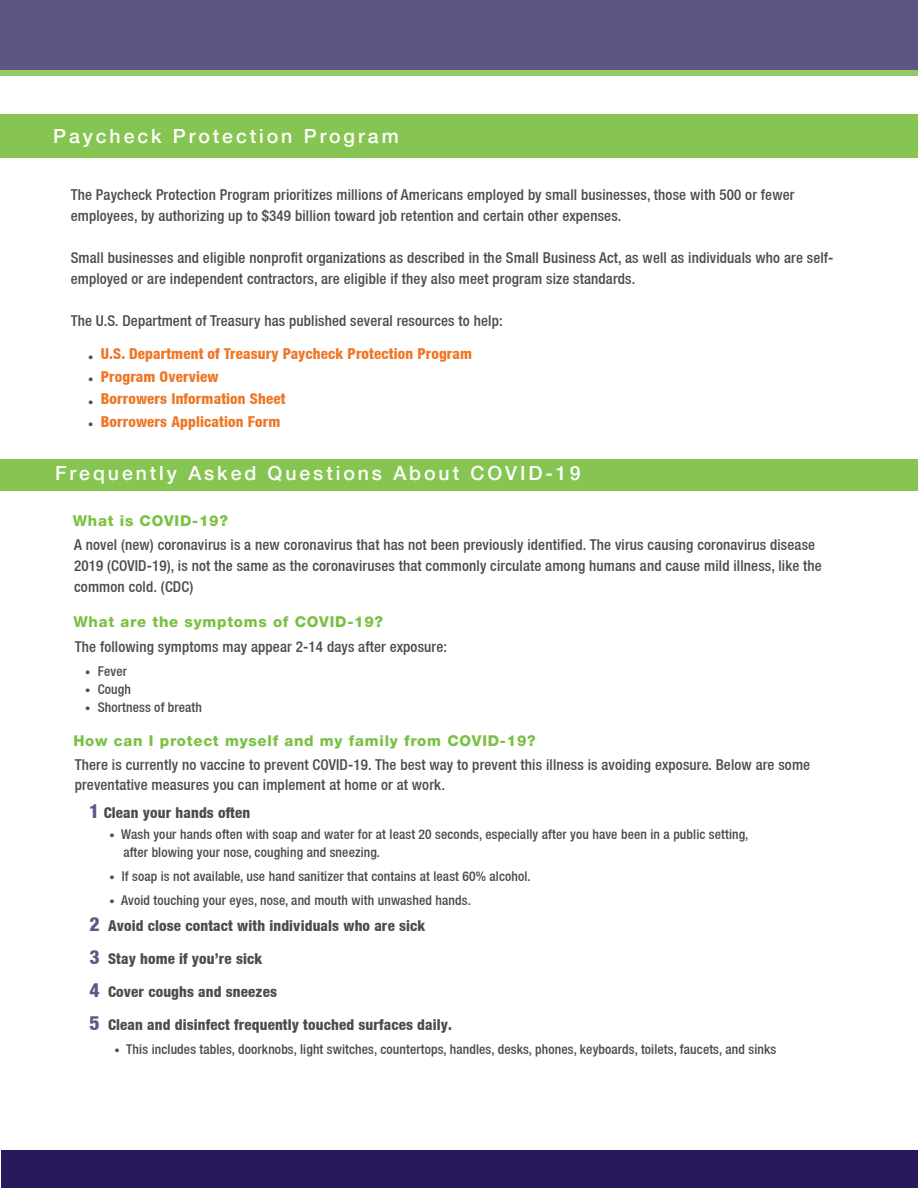
<style>
.page{position:relative;width:918px;height:1188px;background:#fff}
.page>*{position:absolute;margin:0;border:0;box-sizing:border-box;transform-origin:0 0}
.t1{font:500 19.5px "Helvetica Neue LT";letter-spacing:.15em;color:#fff}
.t2{font:500 condensed 15px/21px "Helvetica Neue LT";letter-spacing:.01em;color:#4b4c4d}
.t3{font:800 condensed 15px/33px "Helvetica Neue LT";letter-spacing:.01em;color:#4b4c4d}
.t4{font:800 condensed 15px "Helvetica Neue LT";letter-spacing:.01em;color:#ee7625}
.t5{font:800 15px "Helvetica Neue LT";letter-spacing:.05em;color:#79c142}
.t6{font:500 condensed 13.5px/18px "Helvetica Neue LT";letter-spacing:.01em;color:#4b4c4d}
.s1{font-size:10.5px;color:#4e4f50}
.s2{font-size:19.5px;color:#5f5585}
</style>
<div class="page">
<div style="left:0;top:114px;width:918px;height:44px;background:#86c551"></div>
<div style="left:1px;top:1151px;width:917px;height:37px;background:#2a185c"></div>
<div style="left:0;top:2px;width:918px;height:74px;background:linear-gradient(to right,#94cb64,#94cb64)"></div>
<div style="left:0;top:0;width:918px;height:69px;background:#5f5585"></div>
<div style="left:0;top:459px;width:918px;height:32px;background:#86c551"></div>
<h1 class="t1" style="left:53px;top:125px;width:347px">Paycheck Protection Program</h1>
<p class="t2" style="left:71px;top:184px;width:725px">The Paycheck Protection Program prioritizes millions of Americans employed by small businesses, those with 500 or fewer employees, by authorizing up to $349 billion toward job retention and certain other expenses.</p>
<p class="t2" style="left:71px;top:247px;width:764px">Small businesses and eligible nonprofit organizations as described in the Small Business Act, as well as individuals who are self&shy;employed or are independent contractors, are eligible if they also meet program size standards.</p>
<p class="t2" style="left:71px;top:310px;width:433px">The U.S. Department of Treasury has published several resources to help:</p>
<p class="t4" style="left:88px;top:344px;width:385px"><sub>•</sub> U.S. Department of Treasury Paycheck Protection Program</p>
<p class="t4" style="left:88px;top:367px;width:132px"><sub>•</sub> Program Overview</p>
<p class="t4" style="left:88px;top:389px;width:199px"><sub>•</sub> Borrowers Information Sheet</p>
<p class="t4" style="left:88px;top:412px;width:194px"><sub>•</sub> Borrowers Application Form</p>
<h1 class="t1" style="left:55px;top:462px;width:527px">Frequently Asked Questions About COVID-19</h1>
<p class="t5" style="left:73px;top:512px;width:157px">What is COVID-19?</p>
<p class="t2" style="left:74px;top:534px;width:749px">A novel (new) coronavirus is a new coronavirus that has not been previously identified. The virus causing coronavirus disease<br>2019 (COVID-19), is not the same as the coronaviruses that commonly circulate among humans and cause mild illness, like the common cold. (CDC)</p>
<p class="t5" style="left:73px;top:613px;width:311px">What are the symptoms of COVID-19?</p>
<p class="t2" style="left:75px;top:636px;width:374px">The following symptoms may appear 2-14 days after exposure:</p>
<p class="t6" style="left:85px;top:662px;width:43px"><span class="s1">•</span> Fever</p>
<p class="t6" style="left:85px;top:680px;width:47px"><span class="s1">•</span> Cough</p>
<p class="t6" style="left:85px;top:698px;width:118px"><span class="s1">•</span> Shortness of breath</p>
<p class="t5" style="left:73px;top:731px;width:464px">How can I protect myself and my family from COVID-19?</p>
<p class="t2" style="left:75px;top:755px;width:737px;line-height:19.5px">There is currently no vaccine to prevent COVID-19. The best way to prevent this illness is avoiding exposure. Below are some preventative measures you can implement at home or at work.</p>
<p class="t3" style="left:89px;top:796px;width:163px"><span class="s2">1</span> Clean your hands often</p>
<p class="t6" style="left:123px;top:825px;width:627px;text-indent:-14px"><span class="s1">•</span> Wash your hands often with soap and water for at least 20 seconds, especially after you have been in a public setting, after blowing your nose, coughing and sneezing.</p>
<p class="t6" style="left:109px;top:867px;width:423px"><span class="s1">•</span> If soap is not available, use hand sanitizer that contains at least 60% alcohol.</p>
<p class="t6" style="left:109px;top:891px;width:363px"><span class="s1">•</span> Avoid touching your eyes, nose, and mouth with unwashed hands.</p>
<p class="t3" style="left:90px;top:909px;width:337px"><span class="s2">2</span> Avoid close contact with individuals who are sick</p>
<p class="t3" style="left:90px;top:942px;width:189px"><span class="s2">3</span> Stay home if you’re sick<br><span class="s2">4</span> Cover coughs and sneezes</p>
<p class="t3" style="left:90px;top:1008px;width:364px"><span class="s2">5</span> Clean and disinfect frequently touched surfaces daily.</p>
<p class="t6" style="left:114px;top:1040px;width:663px"><span class="s1">•</span> This includes tables, doorknobs, light switches, countertops, handles, desks, phones, keyboards, toilets, faucets, and sinks</p>
</div>
